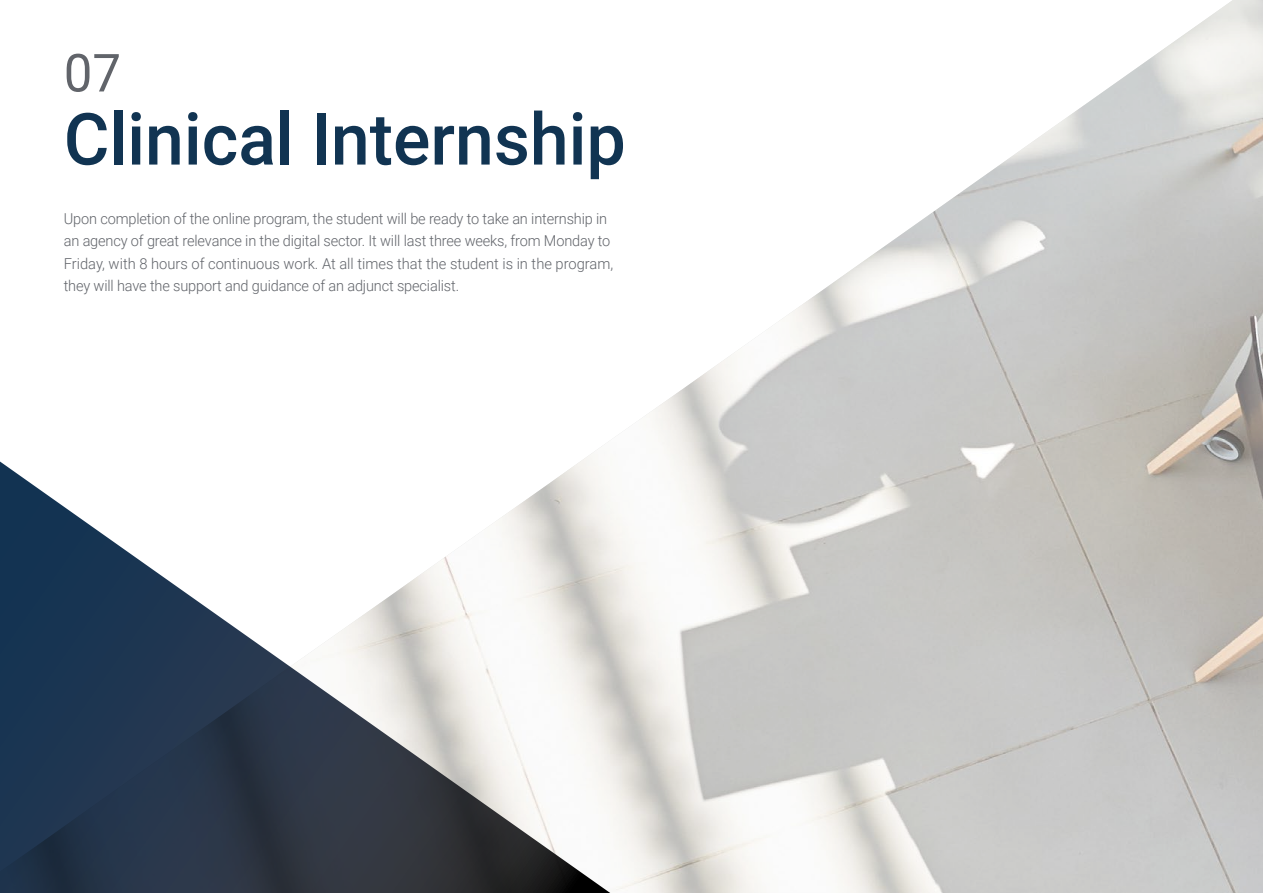
<style>
.page{position:relative;width:1263px;height:893px;background:#fff}
.page>*{position:absolute;margin:0;border:0;box-sizing:border-box;transform-origin:0 0}
.t1{font:500 72px "Roboto";color:#113452}
.t2{font:52.5px "Roboto";color:#61646a}
.t3{font:300 15px/22.5px "Roboto";letter-spacing:-.01em;color:#61646a}
</style>
<div class="page">
<img style="left:604px;top:0;width:659px;height:893px">
<svg style="left:0;top:446px;width:640px;height:447px"></svg>
<h2 class="t2" style="left:64px;top:36px;width:59px">07</h2>
<h1 class="t1" style="left:64px;top:89px;width:563px">Clinical Internship</h1>
<p class="t3" style="left:64px;top:207px;width:551px">Upon completion of the online program, the student will be ready to take an internship in an agency of great relevance in the digital sector. It will last three weeks, from Monday to Friday, with 8 hours of continuous work. At all times that the student is in the program, they will have the support and guidance of an adjunct specialist.</p>
</div>
